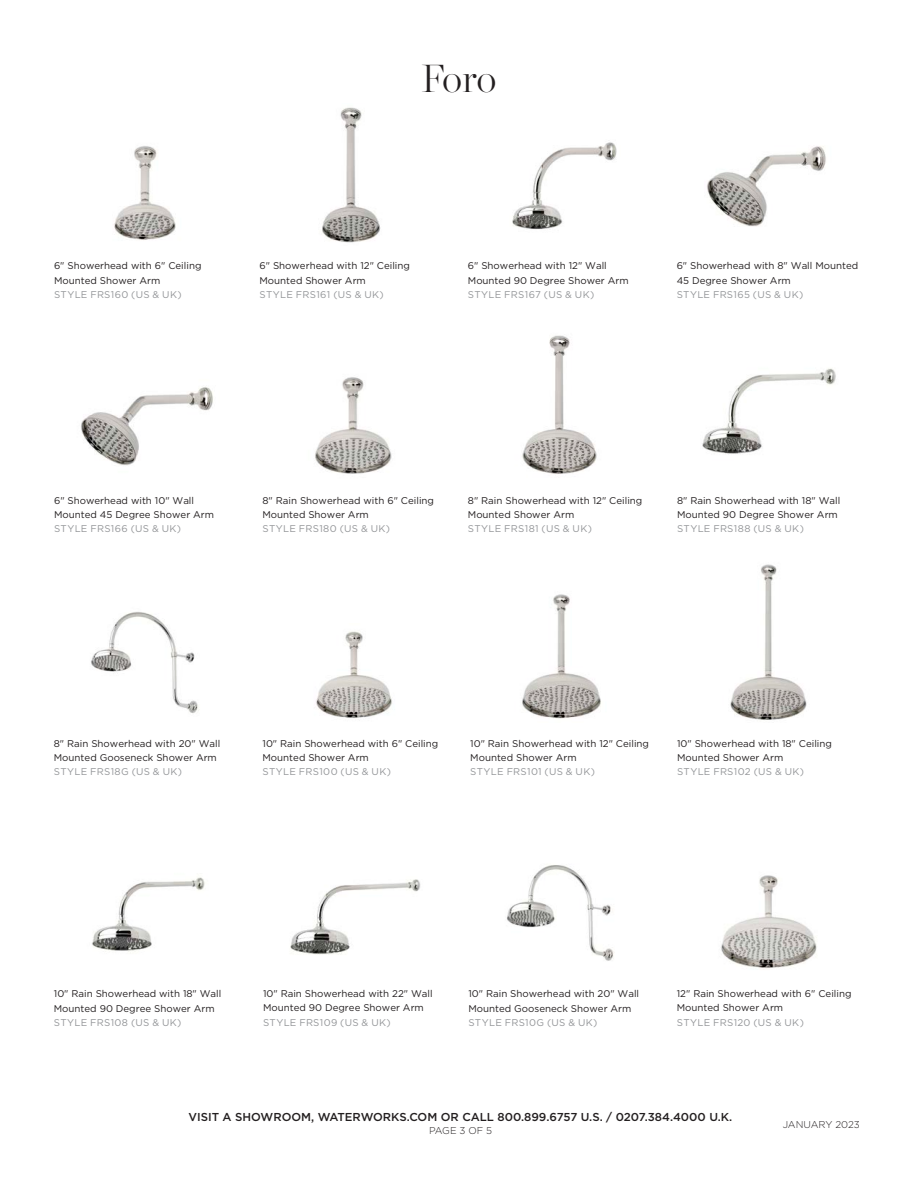
<style>
.page{position:relative;width:918px;height:1188px;background:#fff}
.page>*{position:absolute;margin:0;border:0;box-sizing:border-box;transform-origin:0 0}
.t1{font:200 39px "Chronicle Display";color:#231f20}
.t2{font:500 11.55px "Gotham";color:#231f20}
.t3{font:300 9.9px "Gotham";letter-spacing:-.01em;color:#231f20}
.Text__LIGHT_-_6_5_9{font:9.75px/14.2px "Gotham";color:#231f20}
.Text__product_number{font:9.75px "Gotham";letter-spacing:.03em;color:#939598}
</style>
<div class="page">
<img style="left:322px;top:107px;width:59px;height:136px">
<img style="left:81px;top:387px;width:132px;height:79px">
<img style="left:707px;top:146px;width:119px;height:81px">
<img style="left:114px;top:146px;width:62px;height:94px">
<img style="left:512px;top:142px;width:105px;height:88px">
<img style="left:315px;top:377px;width:77px;height:97px">
<img style="left:702px;top:368px;width:134px;height:86px">
<img style="left:522px;top:335px;width:75px;height:139px">
<img style="left:91px;top:612px;width:109px;height:101px">
<img style="left:316px;top:631px;width:76px;height:87px">
<img style="left:522px;top:594px;width:79px;height:125px">
<img style="left:730px;top:564px;width:77px;height:156px">
<img style="left:290px;top:879px;width:131px;height:76px">
<img style="left:92px;top:877px;width:113px;height:75px">
<img style="left:507px;top:865px;width:108px;height:96px">
<img style="left:721px;top:875px;width:96px;height:94px">
<h1 class="t1" style="left:422px;top:49px;width:76px">Foro</h1>
<p class="Text__LIGHT_-_6_5_9" style="left:54px;top:259px;width:149px">6" Showerhead with 6" Ceiling<br>Mounted Shower Arm</p>
<p class="Text__product_number" style="left:54px;top:288px;width:129px">STYLE FRS160 (US &amp; UK)</p>
<p class="Text__LIGHT_-_6_5_9" style="left:260px;top:259px;width:152px">6" Showerhead with 12" Ceiling<br>Mounted Shower Arm</p>
<p class="Text__product_number" style="left:260px;top:288px;width:126px">STYLE FRS161 (US &amp; UK)</p>
<p class="Text__LIGHT_-_6_5_9" style="left:468px;top:259px;width:162px">6" Showerhead with 12" Wall<br>Mounted 90 Degree Shower Arm</p>
<p class="Text__product_number" style="left:468px;top:288px;width:128px">STYLE FRS167 (US &amp; UK)</p>
<p class="Text__LIGHT_-_6_5_9" style="left:677px;top:259px;width:183px">6" Showerhead with 8" Wall Mounted<br>45 Degree Shower Arm</p>
<p class="Text__product_number" style="left:677px;top:288px;width:128px">STYLE FRS165 (US &amp; UK)</p>
<p class="Text__LIGHT_-_6_5_9" style="left:54px;top:493px;width:162px">6" Showerhead with 10" Wall<br>Mounted 45 Degree Shower Arm</p>
<p class="Text__product_number" style="left:54px;top:523px;width:129px">STYLE FRS166 (US &amp; UK)</p>
<p class="Text__LIGHT_-_6_5_9" style="left:263px;top:493px;width:173px">8" Rain Showerhead with 6" Ceiling<br>Mounted Shower Arm</p>
<p class="Text__product_number" style="left:263px;top:522px;width:129px">STYLE FRS180 (US &amp; UK)</p>
<p class="Text__LIGHT_-_6_5_9" style="left:468px;top:493px;width:176px">8" Rain Showerhead with 12" Ceiling<br>Mounted Shower Arm</p>
<p class="Text__product_number" style="left:468px;top:523px;width:126px">STYLE FRS181 (US &amp; UK)</p>
<p class="Text__LIGHT_-_6_5_9" style="left:677px;top:493px;width:165px">8" Rain Showerhead with 18" Wall<br>Mounted 90 Degree Shower Arm</p>
<p class="Text__product_number" style="left:677px;top:522px;width:128px">STYLE FRS188 (US &amp; UK)</p>
<p class="Text__LIGHT_-_6_5_9" style="left:54px;top:736px;width:168px">8" Rain Showerhead with 20" Wall<br>Mounted Gooseneck Shower Arm</p>
<p class="Text__product_number" style="left:54px;top:766px;width:130px">STYLE FRS18G (US &amp; UK)</p>
<p class="Text__LIGHT_-_6_5_9" style="left:263px;top:736px;width:177px">10" Rain Showerhead with 6" Ceiling<br>Mounted Shower Arm</p>
<p class="Text__product_number" style="left:263px;top:765px;width:130px">STYLE FRS100 (US &amp; UK)</p>
<p class="Text__LIGHT_-_6_5_9" style="left:470px;top:736px;width:180px">10" Rain Showerhead with 12" Ceiling<br>Mounted Shower Arm</p>
<p class="Text__product_number" style="left:470px;top:765px;width:126px">STYLE FRS101 (US &amp; UK)</p>
<p class="Text__LIGHT_-_6_5_9" style="left:677px;top:736px;width:156px">10" Showerhead with 18" Ceiling<br>Mounted Shower Arm</p>
<p class="Text__product_number" style="left:677px;top:765px;width:129px">STYLE FRS102 (US &amp; UK)</p>
<p class="Text__LIGHT_-_6_5_9" style="left:54px;top:986px;width:169px">10" Rain Showerhead with 18" Wall<br>Mounted 90 Degree Shower Arm</p>
<p class="Text__product_number" style="left:54px;top:1016px;width:129px">STYLE FRS108 (US &amp; UK)</p>
<p class="Text__LIGHT_-_6_5_9" style="left:263px;top:986px;width:171px">10" Rain Showerhead with 22" Wall<br>Mounted 90 Degree Shower Arm</p>
<p class="Text__product_number" style="left:263px;top:1016px;width:129px">STYLE FRS109 (US &amp; UK)</p>
<p class="Text__LIGHT_-_6_5_9" style="left:468px;top:986px;width:172px">10" Rain Showerhead with 20" Wall<br>Mounted Gooseneck Shower Arm</p>
<p class="Text__product_number" style="left:468px;top:1016px;width:131px">STYLE FRS10G (US &amp; UK)</p>
<p class="Text__LIGHT_-_6_5_9" style="left:677px;top:986px;width:176px">12" Rain Showerhead with 6" Ceiling<br>Mounted Shower Arm</p>
<p class="Text__product_number" style="left:677px;top:1016px;width:129px">STYLE FRS120 (US &amp; UK)</p>
<p class="t2" style="left:189px;top:1109px;width:545px">VISIT A SHOWROOM, WATERWORKS.COM OR CALL 800.899.6757 U.S. / 0207.384.4000 U.K.</p>
<p class="t3" style="left:429px;top:1124px;width:65px">PAGE 3 OF 5</p>
<p class="t3" style="left:783px;top:1119px;width:79px">JANUARY 2023</p>
</div>
